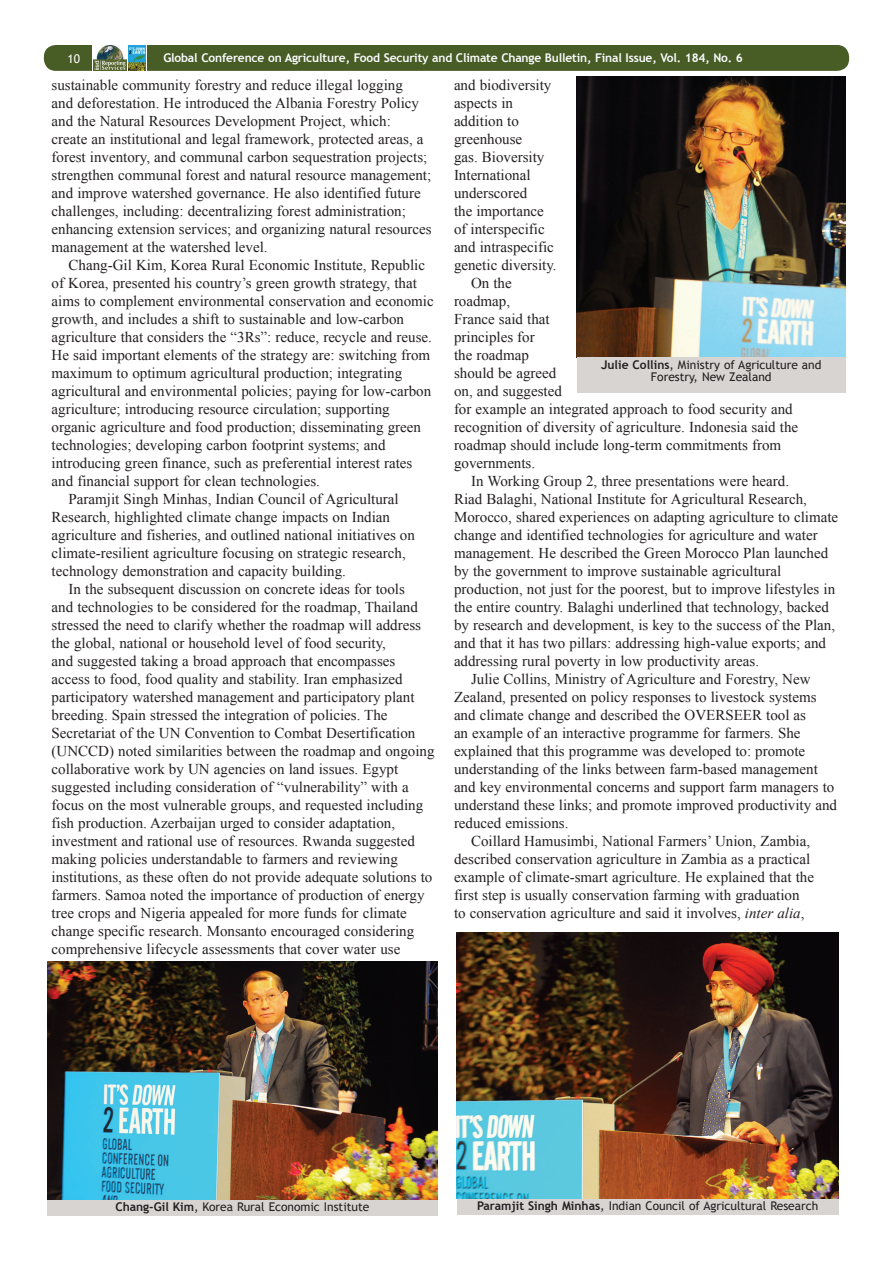
<style>
.page{position:relative;width:893px;height:1263px;background:#fff}
.page>*{position:absolute;margin:0;border:0;box-sizing:border-box;transform-origin:0 0}
.t1{font:15px/18px "Times New Roman";color:#231f20}
.t2{font:12px/12px "Trebuchet MS";color:#231f20;text-align:center}
.t3{font:700 12px "Trebuchet MS";letter-spacing:-.015em;color:#fbfdfe}
.t4{font:12px "Trebuchet MS";color:#fff}
.s1{font-style:italic}
.s2{font-weight:700}
</style>
<div class="page">
<div style="left:44px;top:45px;width:805px;height:26px;background:#485c26;border-radius:12px"></div>
<svg style="left:92px;top:45px;width:37px;height:26px"></svg>
<img style="left:93px;top:45px;width:34px;height:26px">
<svg style="left:145px;top:45px;width:1px;height:26px"></svg>
<img style="left:129px;top:45px;width:16px;height:26px">
<img style="left:577px;top:77px;width:269px;height:281px">
<div style="left:577px;top:358px;width:269px;height:35px;background:#d7d4d2"></div>
<img style="left:47px;top:961px;width:390px;height:238px">
<div style="left:47px;top:1200px;width:390px;height:16px;background:#d7d4d2"></div>
<img style="left:457px;top:932px;width:381px;height:267px">
<div style="left:457px;top:1199px;width:381px;height:15px;background:#d7d4d2"></div>
<p class="t4" style="left:68px;top:51px;width:14px">10</p>
<p class="t3" style="left:163px;top:50px;width:581px">Global Conference on Agriculture, Food Security and Climate Change Bulletin, Final Issue, Vol. 184, No. 6</p>
<p class="t1" style="left:52px;top:76px;width:382px">sustainable community forestry and reduce illegal logging<br>and deforestation. He introduced the Albania Forestry Policy and the Natural Resources Development Project, which:<br>create an institutional and legal framework, protected areas, a forest inventory, and communal carbon sequestration projects; strengthen communal forest and natural resource management; and improve watershed governance. He also identified future challenges, including: decentralizing forest administration; enhancing extension services; and organizing natural resources management at the watershed level.</p>
<p class="t1" style="left:69px;top:256px;width:358px">Chang-Gil Kim, Korea Rural Economic Institute, Republic</p>
<p class="t1" style="left:52px;top:274px;width:367px">of Korea, presented his country’s green growth strategy, that</p>
<p class="t1" style="left:52px;top:292px;width:384px">aims to complement environmental conservation and economic</p>
<p class="t1" style="left:52px;top:310px;width:354px">growth, and includes a shift to sustainable and low-carbon</p>
<p class="t1" style="left:52px;top:328px;width:382px">agriculture that considers the “3Rs”: reduce, recycle and reuse.</p>
<p class="t1" style="left:52px;top:346px;width:380px">He said important elements of the strategy are: switching from</p>
<p class="t1" style="left:52px;top:364px;width:352px">maximum to optimum agricultural production; integrating</p>
<p class="t1" style="left:52px;top:382px;width:381px">agricultural and environmental policies; paying for low-carbon</p>
<p class="t1" style="left:52px;top:400px;width:340px">agriculture; introducing resource circulation; supporting</p>
<p class="t1" style="left:52px;top:418px;width:371px">organic agriculture and food production; disseminating green</p>
<p class="t1" style="left:52px;top:436px;width:335px">technologies; developing carbon footprint systems; and</p>
<p class="t1" style="left:52px;top:454px;width:362px">introducing green finance, such as preferential interest rates</p>
<p class="t1" style="left:52px;top:472px;width:270px">and financial support for clean technologies.</p>
<p class="t1" style="left:69px;top:490px;width:332px">Paramjit Singh Minhas, Indian Council of Agricultural</p>
<p class="t1" style="left:52px;top:508px;width:340px">Research, highlighted climate change impacts on Indian</p>
<p class="t1" style="left:52px;top:526px;width:365px">agriculture and fisheries, and outlined national initiatives on</p>
<p class="t1" style="left:52px;top:544px;width:356px">climate-resilient agriculture focusing on strategic research,</p>
<p class="t1" style="left:52px;top:562px;width:296px">technology demonstration and capacity building.</p>
<p class="t1" style="left:69px;top:580px;width:338px">In the subsequent discussion on concrete ideas for tools</p>
<p class="t1" style="left:52px;top:598px;width:368px">and technologies to be considered for the roadmap, Thailand</p>
<p class="t1" style="left:52px;top:616px;width:371px">stressed the need to clarify whether the roadmap will address</p>
<p class="t1" style="left:52px;top:634px;width:336px">the global, national or household level of food security,</p>
<p class="t1" style="left:52px;top:652px;width:345px">and suggested taking a broad approach that encompasses</p>
<p class="t1" style="left:52px;top:670px;width:353px">access to food, food quality and stability. Iran emphasized</p>
<p class="t1" style="left:52px;top:688px;width:364px">participatory watershed management and participatory plant</p>
<p class="t1" style="left:52px;top:706px;width:338px">breeding. Spain stressed the integration of policies. The</p>
<p class="t1" style="left:52px;top:724px;width:365px">Secretariat of the UN Convention to Combat Desertification</p>
<p class="t1" style="left:52px;top:742px;width:384px">(UNCCD) noted similarities between the roadmap and ongoing</p>
<p class="t1" style="left:52px;top:760px;width:348px">collaborative work by UN agencies on land issues. Egypt</p>
<p class="t1" style="left:52px;top:778px;width:359px">suggested including consideration of “vulnerability” with a</p>
<p class="t1" style="left:52px;top:796px;width:373px">focus on the most vulnerable groups, and requested including</p>
<p class="t1" style="left:52px;top:814px;width:345px">fish production. Azerbaijan urged to consider adaptation,</p>
<p class="t1" style="left:52px;top:832px;width:365px">investment and rational use of resources. Rwanda suggested</p>
<p class="t1" style="left:52px;top:850px;width:348px">making policies understandable to farmers and reviewing</p>
<p class="t1" style="left:52px;top:868px;width:382px">institutions, as these often do not provide adequate solutions to</p>
<p class="t1" style="left:52px;top:886px;width:375px">farmers. Samoa noted the importance of production of energy</p>
<p class="t1" style="left:52px;top:904px;width:357px">tree crops and Nigeria appealed for more funds for climate</p>
<p class="t1" style="left:52px;top:922px;width:364px">change specific research. Monsanto encouraged considering</p>
<p class="t1" style="left:52px;top:940px;width:350px">comprehensive lifecycle assessments that cover water use</p>
<p class="t1" style="left:454px;top:76px;width:99px">and biodiversity</p>
<p class="t1" style="left:454px;top:94px;width:61px">aspects in</p>
<p class="t1" style="left:454px;top:112px;width:66px">addition to</p>
<p class="t1" style="left:454px;top:130px;width:70px">greenhouse</p>
<p class="t1" style="left:454px;top:148px;width:92px">gas. Bioversity</p>
<p class="t1" style="left:454px;top:166px;width:78px">International</p>
<p class="t1" style="left:454px;top:184px;width:75px">underscored</p>
<p class="t1" style="left:454px;top:202px;width:91px">the importance</p>
<p class="t1" style="left:454px;top:220px;width:92px">of interspecific</p>
<p class="t1" style="left:454px;top:238px;width:101px">and intraspecific</p>
<p class="t1" style="left:454px;top:256px;width:104px">genetic diversity.</p>
<p class="t1" style="left:471px;top:274px;width:42px">On the</p>
<p class="t1" style="left:454px;top:292px;width:58px">roadmap,</p>
<p class="t1" style="left:454px;top:310px;width:97px">France said that</p>
<p class="t1" style="left:454px;top:328px;width:82px">principles for</p>
<p class="t1" style="left:454px;top:346px;width:76px">the roadmap</p>
<p class="t1" style="left:454px;top:364px;width:104px">should be agreed</p>
<p class="t1" style="left:454px;top:382px;width:109px">on, and suggested</p>
<p class="t1" style="left:454px;top:400px;width:340px">for example an integrated approach to food security and</p>
<p class="t1" style="left:454px;top:418px;width:346px">recognition of diversity of agriculture. Indonesia said the</p>
<p class="t1" style="left:454px;top:436px;width:329px">roadmap should include long-term commitments from</p>
<p class="t1" style="left:454px;top:454px;width:83px">governments.</p>
<p class="t1" style="left:471px;top:472px;width:320px">In Working Group 2, three presentations were heard.</p>
<p class="t1" style="left:454px;top:490px;width:354px">Riad Balaghi, National Institute for Agricultural Research,</p>
<p class="t1" style="left:454px;top:508px;width:386px">Morocco, shared experiences on adapting agriculture to climate</p>
<p class="t1" style="left:454px;top:526px;width:365px">change and identified technologies for agriculture and water</p>
<p class="t1" style="left:454px;top:544px;width:376px">management. He described the Green Morocco Plan launched</p>
<p class="t1" style="left:454px;top:562px;width:329px">by the government to improve sustainable agricultural</p>
<p class="t1" style="left:454px;top:580px;width:383px">production, not just for the poorest, but to improve lifestyles in</p>
<p class="t1" style="left:454px;top:598px;width:377px">the entire country. Balaghi underlined that technology, backed</p>
<p class="t1" style="left:454px;top:616px;width:383px">by research and development, is key to the success of the Plan,</p>
<p class="t1" style="left:454px;top:634px;width:374px">and that it has two pillars: addressing high-value exports; and</p>
<p class="t1" style="left:454px;top:652px;width:307px">addressing rural poverty in low productivity areas.</p>
<p class="t1" style="left:471px;top:670px;width:341px">Julie Collins, Ministry of Agriculture and Forestry, New</p>
<p class="t1" style="left:454px;top:688px;width:364px">Zealand, presented on policy responses to livestock systems</p>
<p class="t1" style="left:454px;top:706px;width:354px">and climate change and described the OVERSEER tool as</p>
<p class="t1" style="left:454px;top:724px;width:348px">an example of an interactive programme for farmers. She</p>
<p class="t1" style="left:454px;top:742px;width:353px">explained that this programme was developed to: promote</p>
<p class="t1" style="left:454px;top:760px;width:365px">understanding of the links between farm-based management</p>
<p class="t1" style="left:454px;top:778px;width:382px">and key environmental concerns and support farm managers to</p>
<p class="t1" style="left:454px;top:796px;width:384px">understand these links; and promote improved productivity and</p>
<p class="t1" style="left:454px;top:814px;width:116px">reduced emissions.</p>
<p class="t1" style="left:471px;top:832px;width:341px">Coillard Hamusimbi, National Farmers’ Union, Zambia,</p>
<p class="t1" style="left:454px;top:850px;width:358px">described conservation agriculture in Zambia as a practical</p>
<p class="t1" style="left:454px;top:868px;width:361px">example of climate-smart agriculture. He explained that the</p>
<p class="t1" style="left:454px;top:886px;width:347px">first step is usually conservation farming with graduation</p>
<p class="t1" style="left:454px;top:904px;width:352px">to conservation agriculture and said it involves, <span class="s1">inter alia</span>,</p>
<p class="t2" style="left:601px;top:359px;width:222px"><span class="s2">Julie Collins</span>, Ministry of Agriculture and<br>Forestry, New Zealand</p>
<p class="t2" style="left:115px;top:1200px;width:255px"><span class="s2">Chang-Gil Kim</span>, Korea Rural Economic Institute</p>
<p class="t2" style="left:477px;top:1200px;width:343px"><span class="s2">Paramjit Singh Minhas</span>, Indian Council of Agricultural Research</p>
</div>
